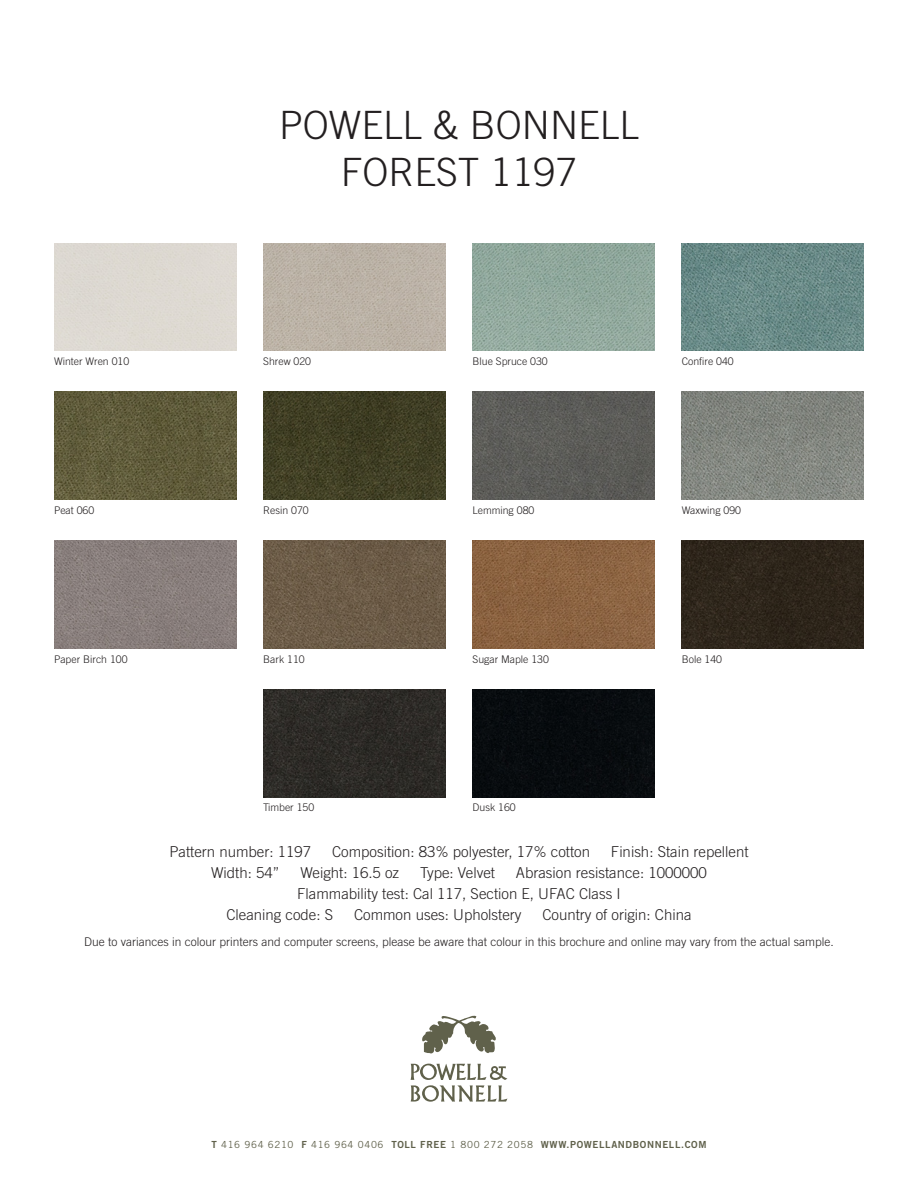
<style>
.page{position:relative;width:918px;height:1188px;background:#fff}
.page>*{position:absolute;margin:0;border:0;box-sizing:border-box;transform-origin:0 0}
.t1{font:300 39px "Trade Gothic";color:#231f20}
.t2{font:300 15px "Trade Gothic";color:#231f20}
.t3{font:300 12px "Trade Gothic";color:#231f20}
.t4{font:300 10.5px "Trade Gothic";color:#231f20}
.t5{font:9.75px "Trade Gothic Bold Two";letter-spacing:.065em;color:#60614b}
.s1{font-family:"Trade Gothic"}
</style>
<div class="page">
<svg style="left:422px;top:1016px;width:74px;height:38px"></svg>
<svg style="left:411px;top:1064px;width:96px;height:38px"></svg>
<img style="left:263px;top:243px;width:183px;height:108px">
<img style="left:54px;top:392px;width:182px;height:108px">
<img style="left:472px;top:392px;width:183px;height:108px">
<img style="left:263px;top:392px;width:183px;height:108px">
<img style="left:682px;top:541px;width:182px;height:108px">
<img style="left:472px;top:243px;width:183px;height:108px">
<img style="left:682px;top:392px;width:182px;height:108px">
<img style="left:263px;top:689px;width:183px;height:108px">
<img style="left:682px;top:243px;width:182px;height:108px">
<img style="left:54px;top:541px;width:182px;height:108px">
<div style="left:472px;top:689px;width:183px;height:108px;background:#080c0f"></div>
<img style="left:263px;top:541px;width:183px;height:108px">
<img style="left:472px;top:541px;width:183px;height:108px">
<p class="t1" style="left:279px;top:102px;width:361px">POWELL &amp; BONNELL</p>
<p class="t1" style="left:341px;top:149px;width:238px">FOREST 1197</p>
<p class="t4" style="left:54px;top:355px;width:77px">Winter Wren 010</p>
<p class="t4" style="left:263px;top:355px;width:49px">Shrew 020</p>
<p class="t4" style="left:472px;top:355px;width:77px">Blue Spruce 030</p>
<p class="t4" style="left:682px;top:355px;width:53px">Confire 040</p>
<p class="t4" style="left:54px;top:504px;width:42px">Peat 060</p>
<p class="t4" style="left:472px;top:504px;width:63px">Lemming 080</p>
<p class="t4" style="left:263px;top:504px;width:47px">Resin 070</p>
<p class="t4" style="left:682px;top:504px;width:61px">Waxwing 090</p>
<p class="t4" style="left:54px;top:653px;width:75px">Paper Birch 100</p>
<p class="t4" style="left:263px;top:653px;width:43px">Bark 110</p>
<p class="t4" style="left:472px;top:653px;width:78px">Sugar Maple 130</p>
<p class="t4" style="left:682px;top:653px;width:42px">Bole 140</p>
<p class="t4" style="left:263px;top:801px;width:52px">Timber 150</p>
<p class="t4" style="left:472px;top:801px;width:45px">Dusk 160</p>
<p class="t2" style="left:169px;top:843px;width:143px">Pattern number: 1197</p>
<p class="t2" style="left:332px;top:843px;width:260px">Composition: 83% polyester, 17% cotton</p>
<p class="t2" style="left:611px;top:843px;width:139px">Finish: Stain repellent</p>
<p class="t2" style="left:211px;top:864px;width:70px">Width: 54”</p>
<p class="t2" style="left:300px;top:864px;width:100px">Weight: 16.5 oz</p>
<p class="t2" style="left:420px;top:864px;width:77px">Type: Velvet</p>
<p class="t2" style="left:516px;top:864px;width:192px">Abrasion resistance: 1000000</p>
<p class="t2" style="left:297px;top:885px;width:325px">Flammability test: Cal 117, Section E, UFAC Class I</p>
<p class="t2" style="left:226px;top:906px;width:108px">Cleaning code: S</p>
<p class="t2" style="left:354px;top:906px;width:169px">Common uses: Upholstery</p>
<p class="t2" style="left:542px;top:906px;width:151px">Country of origin: China</p>
<p class="t3" style="left:84px;top:934px;width:751px">Due to variances in colour printers and computer screens, please be aware that colour in this brochure and online may vary from the actual sample.</p>
<p class="t5" style="left:211px;top:1139px;width:497px">T <span class="s1">416 964 6210</span> F <span class="s1">416 964 0406</span> TOLL FREE <span class="s1">1 800 272 2058</span> WWW.POWELLANDBONNELL.COM</p>
</div>
